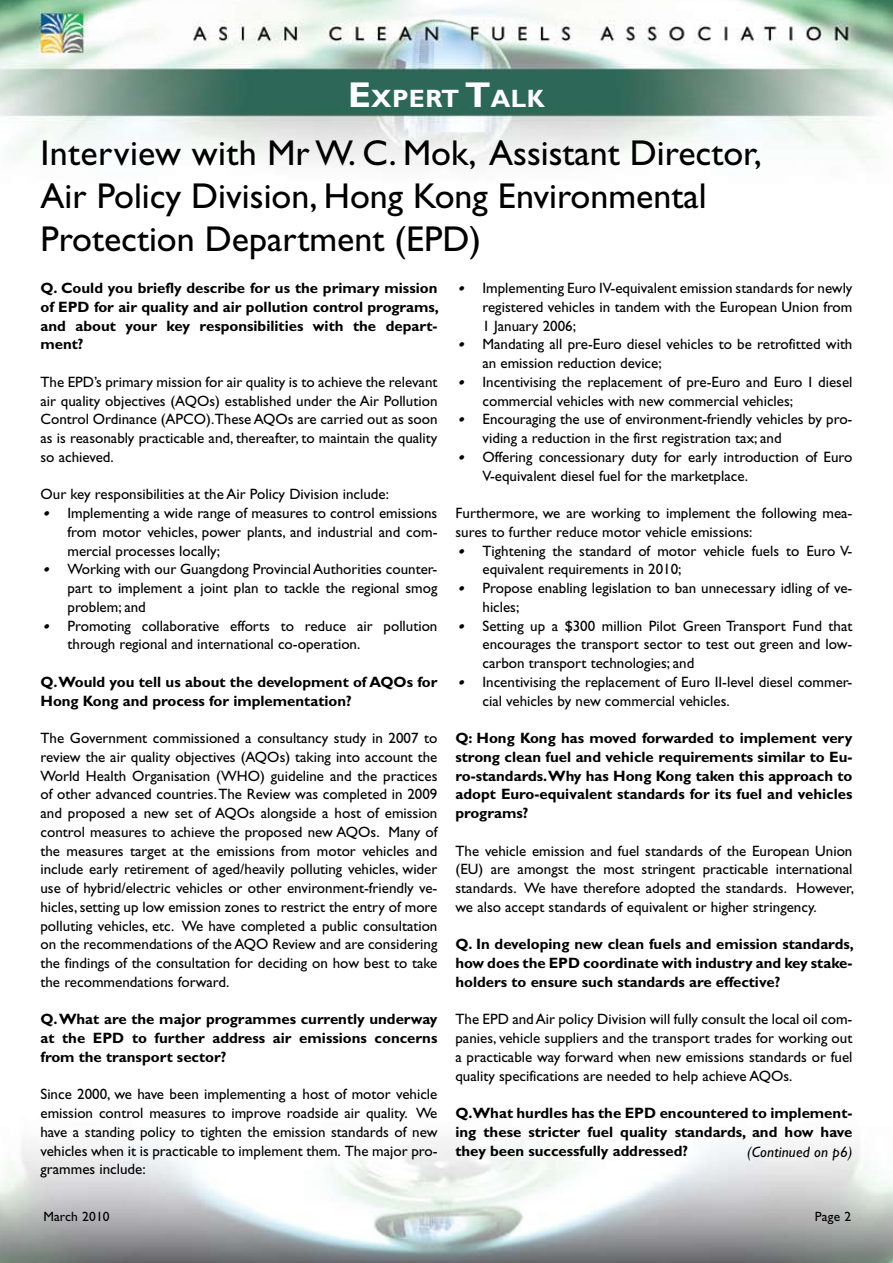
<style>
.page{position:relative;width:893px;height:1263px;background:#fff}
.page>*{position:absolute;margin:0;border:0;box-sizing:border-box;transform-origin:0 0}
.t1{font:36px/43.2px "Gill Sans";color:#000}
.t2{font:700 25.2px "Gill Sans";letter-spacing:.015em;color:#fff}
.t3{font:15px/18.8px "Gill Sans";color:#000;text-align:justify}
.t4{font:700 15px/18.8px "Gill Sans";color:#000;text-align:justify}
.t5{font:italic 15px "Gill Sans";letter-spacing:.01em;color:#000}
.t6{font:13.5px "Gill Sans";letter-spacing:.01em;color:#000}
.s1{font-size:36px}
.s2{font-family:"Courier";font-style:italic;font-size:18px}
</style>
<div class="page">
<img style="left:0;top:0;width:893px;height:1263px">
<h2 class="t2" style="left:348px;top:83px;width:198px"><span class="s1">E</span>XPERT <span class="s1">T</span>ALK</h2>
<h1 class="t1" style="left:40px;top:131px;width:723px">Interview with Mr W. C. Mok, Assistant Director,<br>Air Policy Division, Hong Kong Environmental<br>Protection Department (EPD)</h1>
<p class="t4" style="left:40px;top:279px;width:400px">Q. Could you briefly describe for us the primary mission of EPD for air quality and air pollution control programs, and about your key responsibilities with the depart&shy;ment?</p>
<p class="t3" style="left:40px;top:372px;width:398px">The EPD’s primary mission for air quality is to achieve the relevant air quality objectives (AQOs) established under the Air Pollution Control Ordinance (APCO).These AQOs are carried out as soon as is reasonably practicable and, thereafter, to maintain the quality so achieved.</p>
<p class="t3" style="left:41px;top:485px;width:350px">Our key responsibilities at the Air Policy Division include:</p>
<p class="t3" style="left:68px;top:504px;width:371px;text-indent:-27px"><span class="s2">•</span> Implementing a wide range of measures to control emissions from motor vehicles, power plants, and industrial and com&shy;mercial processes locally;</p>
<p class="t3" style="left:68px;top:560px;width:371px;text-indent:-27px"><span class="s2">•</span> Working with our Guangdong Provincial Authorities counter&shy;part to implement a joint plan to tackle the regional smog problem; and</p>
<p class="t3" style="left:68px;top:616px;width:371px;text-indent:-27px"><span class="s2">•</span> Promoting collaborative efforts to reduce air pollution through regional and international co-operation.</p>
<p class="t4" style="left:40px;top:672px;width:398px">Q. Would you tell us about the development of AQOs for<br>Hong Kong and process for implementation?</p>
<p class="t3" style="left:40px;top:729px;width:398px">The Government commissioned a consultancy study in 2007 to review the air quality objectives (AQOs) taking into account the World Health Organisation (WHO) guideline and the practices of other advanced countries. The Review was completed in 2009 and proposed a new set of AQOs alongside a host of emission control measures to achieve the proposed new AQOs. Many of the measures target at the emissions from motor vehicles and include early retirement of aged/heavily polluting vehicles, wider use of hybrid/electric vehicles or other environment-friendly ve&shy;hicles, setting up low emission zones to restrict the entry of more polluting vehicles, etc. We have completed a public consultation on the recommendations of the AQO Review and are considering the findings of the consultation for deciding on how best to take the recommendations forward.</p>
<p class="t4" style="left:40px;top:1010px;width:398px">Q. What are the major programmes currently underway at the EPD to further address air emissions concerns from the transport sector?</p>
<p class="t3" style="left:40px;top:1085px;width:399px">Since 2000, we have been implementing a host of motor vehicle emission control measures to improve roadside air quality. We have a standing policy to tighten the emission standards of new vehicles when it is practicable to implement them. The major pro&shy;grammes include:</p>
<p class="t3" style="left:482px;top:279px;width:371px;text-indent:-27px"><span class="s2">•</span> Implementing Euro IV-equivalent emission standards for newly registered vehicles in tandem with the European Union from 1 January 2006;</p>
<p class="t3" style="left:482px;top:335px;width:371px;text-indent:-27px"><span class="s2">•</span> Mandating all pre-Euro diesel vehicles to be retrofitted with an emission reduction device;</p>
<p class="t3" style="left:482px;top:372px;width:371px;text-indent:-27px"><span class="s2">•</span> Incentivising the replacement of pre-Euro and Euro I diesel commercial vehicles with new commercial vehicles;</p>
<p class="t3" style="left:482px;top:410px;width:371px;text-indent:-27px"><span class="s2">•</span> Encouraging the use of environment-friendly vehicles by pro&shy;viding a reduction in the first registration tax; and</p>
<p class="t3" style="left:482px;top:447px;width:371px;text-indent:-27px"><span class="s2">•</span> Offering concessionary duty for early introduction of Euro<br>V-equivalent diesel fuel for the marketplace.</p>
<p class="t3" style="left:455px;top:504px;width:398px">Furthermore, we are working to implement the following mea&shy;sures to further reduce motor vehicle emissions:</p>
<p class="t3" style="left:482px;top:541px;width:371px;text-indent:-27px"><span class="s2">•</span> Tightening the standard of motor vehicle fuels to Euro V&shy;equivalent requirements in 2010;</p>
<p class="t3" style="left:482px;top:579px;width:371px;text-indent:-27px"><span class="s2">•</span> Propose enabling legislation to ban unnecessary idling of ve&shy;hicles;</p>
<p class="t3" style="left:482px;top:616px;width:371px;text-indent:-27px"><span class="s2">•</span> Setting up a $300 million Pilot Green Transport Fund that encourages the transport sector to test out green and low&shy;carbon transport technologies; and</p>
<p class="t3" style="left:482px;top:672px;width:371px;text-indent:-27px"><span class="s2">•</span> Incentivising the replacement of Euro II-level diesel commer&shy;cial vehicles by new commercial vehicles.</p>
<p class="t4" style="left:455px;top:729px;width:398px">Q: Hong Kong has moved forwarded to implement very strong clean fuel and vehicle requirements similar to Eu&shy;ro-standards.Why has Hong Kong taken this approach to adopt Euro-equivalent standards for its fuel and vehicles programs?</p>
<p class="t3" style="left:455px;top:841px;width:400px">The vehicle emission and fuel standards of the European Union (EU) are amongst the most stringent practicable international standards. We have therefore adopted the standards. However, we also accept standards of equivalent or higher stringency.</p>
<p class="t4" style="left:455px;top:935px;width:400px">Q. In developing new clean fuels and emission standards, how does the EPD coordinate with industry and key stake&shy;holders to ensure such standards are effective?</p>
<p class="t3" style="left:455px;top:1010px;width:398px">The EPD and Air policy Division will fully consult the local oil com&shy;panies, vehicle suppliers and the transport trades for working out a practicable way forward when new emissions standards or fuel quality specifications are needed to help achieve AQOs.</p>
<p class="t4" style="left:455px;top:1104px;width:398px">Q.What hurdles has the EPD encountered to implement&shy;ing these stricter fuel quality standards, and how have they been successfully addressed?</p>
<p class="t5" style="left:747px;top:1143px;width:107px">(Continued on p6)</p>
<p class="t6" style="left:43px;top:1208px;width:68px">March 2010</p>
<p class="t6" style="left:815px;top:1208px;width:38px">Page 2</p>
</div>
